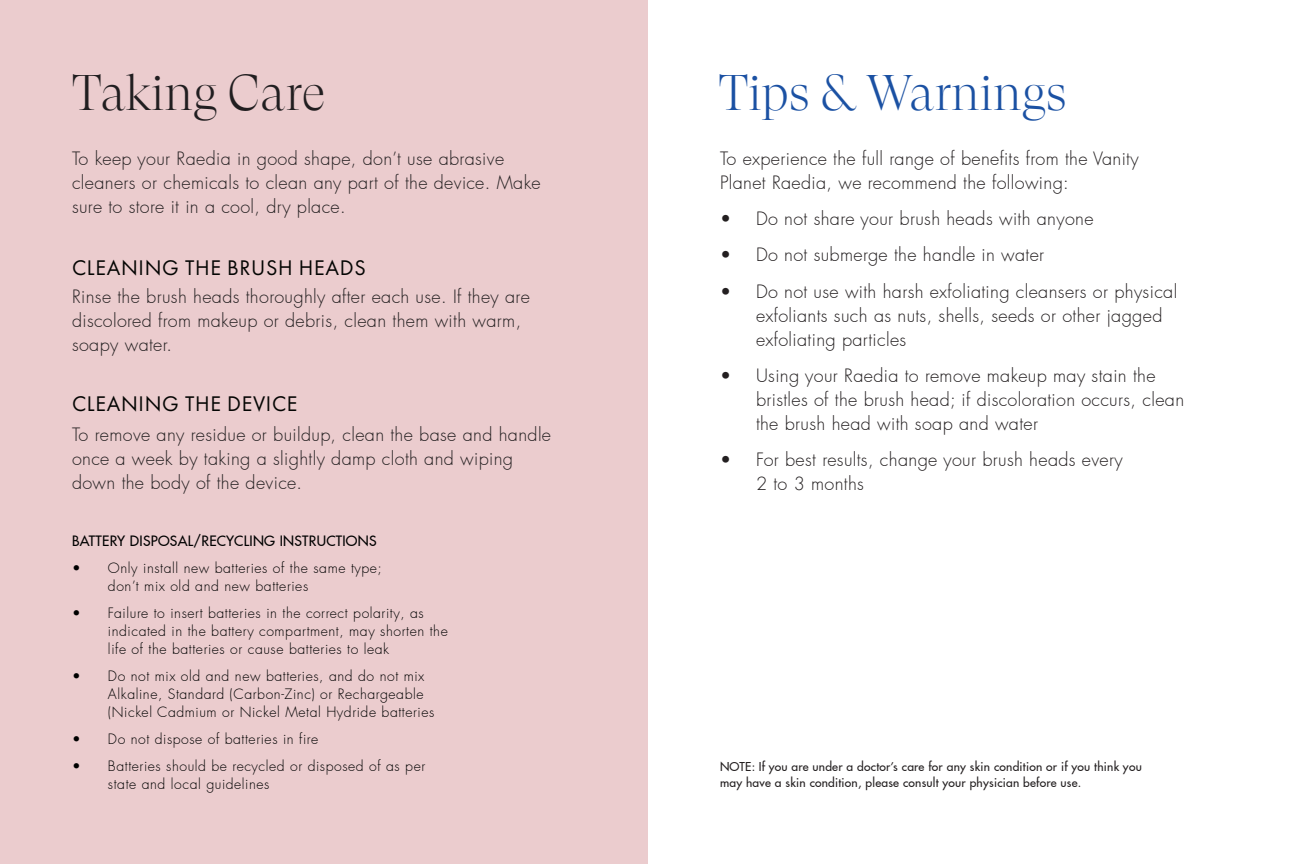
<style>
.page{position:relative;width:1296px;height:864px;background:#fff}
.page>*{position:absolute;margin:0;border:0;box-sizing:border-box;transform-origin:0 0}
.t1{font:300 50px "GT Super Display";color:#1b51a3}
.t2{font:300 50px "GT Super Display";color:#211e20}
.t3{font:22px "Futura PT";letter-spacing:.03em;color:#040503}
.t4{font:300 18px/24px "Futura LT Pro";letter-spacing:.02em;color:#231f20}
.t5{font:300 14px/18px "Futura LT Pro";letter-spacing:.04em;color:#000}
.t6{font:500 14px "Futura LT Pro";letter-spacing:.02em;color:#000}
.t7{font:500 12px/16px "Futura LT Pro";letter-spacing:.02em;color:#231f20}
</style>
<div class="page">
<div style="left:0;top:0;width:648px;height:864px;background:#ebccce"></div>
<h1 class="t2" style="left:72px;top:67px;width:255px">Taking Care</h1>
<h1 class="t1" style="left:719px;top:67px;width:349px">Tips &amp; Warnings</h1>
<p class="t4" style="left:72px;top:146px;width:470px">To keep your Raedia in good shape, don’t use abrasive cleaners or chemicals to clean any part of the device. Make sure to store it in a cool, dry place.</p>
<p class="t3" style="left:72px;top:255px;width:295px">CLEANING THE BRUSH HEADS</p>
<p class="t4" style="left:72px;top:285px;width:459px">Rinse the brush heads thoroughly after each use. If they are discolored from makeup or debris, clean them with warm, soapy water.</p>
<p class="t3" style="left:72px;top:391px;width:227px">CLEANING THE DEVICE</p>
<p class="t4" style="left:72px;top:423px;width:481px">To remove any residue or buildup, clean the base and handle once a week by taking a slightly damp cloth and wiping down the body of the device.</p>
<p class="t6" style="left:72px;top:530px;width:306px">BATTERY DISPOSAL/RECYCLING INSTRUCTIONS</p>
<p class="t5" style="left:108px;top:559px;width:275px;text-indent:-36px">• Only install new batteries of the same type; don’t mix old and new batteries</p>
<p class="t5" style="left:108px;top:604px;width:341px;text-indent:-36px">• Failure to insert batteries in the correct polarity, as indicated in the battery compartment, may shorten the life of the batteries or cause batteries to leak</p>
<p class="t5" style="left:108px;top:667px;width:328px;text-indent:-36px">• Do not mix old and new batteries, and do not mix<br>Alkaline, Standard (Carbon-Zinc) or Rechargeable (Nickel Cadmium or Nickel Metal Hydride batteries</p>
<p class="t5" style="left:72px;top:730px;width:248px">• Do not dispose of batteries in fire</p>
<p class="t5" style="left:108px;top:757px;width:319px;text-indent:-36px">• Batteries should be recycled or disposed of as per state and local guidelines</p>
<p class="t4" style="left:720px;top:147px;width:420px">To experience the full range of benefits from the Vanity<br>Planet Raedia, we recommend the following:</p>
<p class="t4" style="left:720px;top:207px;width:375px">• Do not share your brush heads with anyone</p>
<p class="t4" style="left:720px;top:243px;width:326px">• Do not submerge the handle in water</p>
<p class="t4" style="left:756px;top:279px;width:423px;text-indent:-36px">• Do not use with harsh exfoliating cleansers or physical exfoliants such as nuts, shells, seeds or other jagged exfoliating particles</p>
<p class="t4" style="left:756px;top:363px;width:430px;text-indent:-36px">• Using your Raedia to remove makeup may stain the bristles of the brush head; if discoloration occurs, clean the brush head with soap and water</p>
<p class="t4" style="left:756px;top:448px;width:368px;text-indent:-36px">• For best results, change your brush heads every<br>2 to 3 months</p>
<p class="t7" style="left:720px;top:758px;width:423px">NOTE: If you are under a doctor’s care for any skin condition or if you think you may have a skin condition, please consult your physician before use.</p>
</div>
